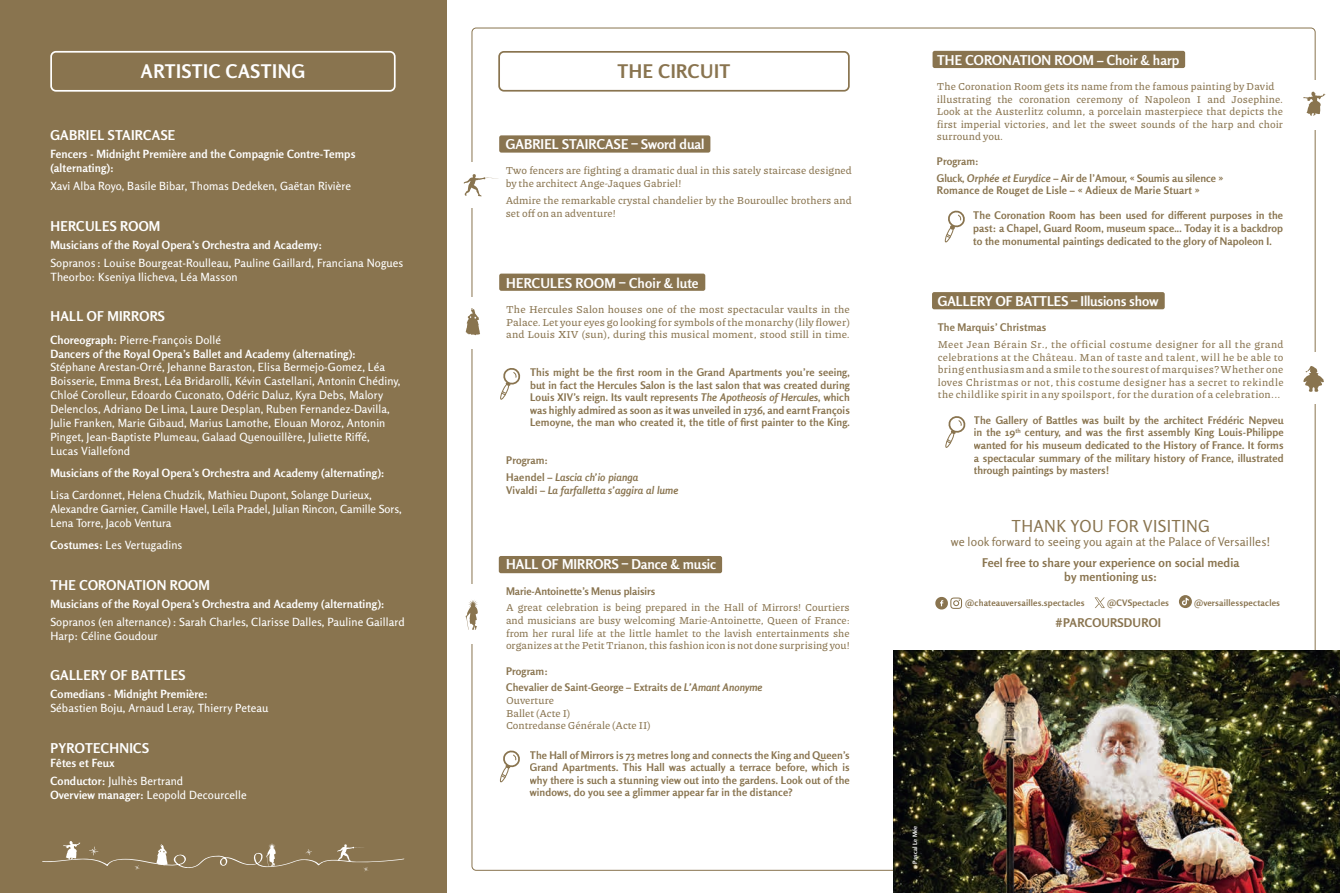
<style>
.page{position:relative;width:1340px;height:893px;background:#fff}
.page>*{position:absolute;margin:0;border:0;box-sizing:border-box;transform-origin:0 0}
.t1{font:700 18.75px "Rosario";letter-spacing:.03em;color:#fff}
.t2{font:700 18.75px "Rosario";letter-spacing:.03em;color:#89744f}
.t3{font:16.5px "Rosario";letter-spacing:.02em;color:#89744f}
.t4{font:700 13.5px "Rosario";letter-spacing:.01em;color:#fff}
.t5{font:700 13.5px "Rosario";letter-spacing:-.01em;color:#fff}
.t6{font:700 12px/14.4px "Rosario";letter-spacing:.01em;color:#89744f;text-align:center}
.t7{font:12px "Rosario";letter-spacing:.01em;color:#89744f}
.t8{font:500 11.25px/13.8px "Rosario";letter-spacing:.01em;color:#fff}
.t9{font:700 11.25px/13.8px "Rosario";letter-spacing:.01em;color:#fff}
.t10{font:500 10.5px/12.6px "Piazzolla";letter-spacing:.005em;color:#89744f}
.t11{font:700 10.5px/12.6px "Rosario";letter-spacing:.01em;color:#89744f;text-align:justify}
.t12{font:italic 700 10.5px/12.6px "Rosario";letter-spacing:.02em;color:#89744f}
.t13{font:700 8.85px "Rosario";letter-spacing:.02em;color:#89744f}
.t14{font:700 6px "Rosario";letter-spacing:.03em;color:#fff}
.s1{font-weight:500}
.s2{font-weight:700}
.s3{font-style:italic}
.s4{font-style:normal}
</style>
<div class="page">
<div style="left:0;top:0;width:446px;height:893px;background:#89744f"></div>
<div style="left:50px;top:51px;width:345px;height:41px;border:2px solid #fff;border-radius:5px"></div>
<div style="left:498px;top:51px;width:351px;height:41px;border:2px solid #89744f;border-radius:5px"></div>
<img style="left:893px;top:651px;width:446px;height:242px">
<svg style="left:42px;top:841px;width:363px;height:30px"></svg>
<div style="left:499px;top:135px;width:211px;height:18px;background:#89744f;border-radius:2px"></div>
<svg style="left:464px;top:174px;width:34px;height:22px"></svg>
<div style="left:499px;top:274px;width:206px;height:17px;background:#89744f;border-radius:2px"></div>
<svg style="left:500px;top:368px;width:21px;height:32px"></svg>
<svg style="left:466px;top:308px;width:14px;height:27px"></svg>
<div style="left:499px;top:556px;width:223px;height:17px;background:#89744f;border-radius:2px"></div>
<svg style="left:499px;top:750px;width:21px;height:33px"></svg>
<svg style="left:465px;top:600px;width:13px;height:30px"></svg>
<div style="left:932px;top:51px;width:253px;height:17px;background:#89744f;border-radius:2px"></div>
<svg style="left:944px;top:210px;width:21px;height:33px"></svg>
<div style="left:932px;top:292px;width:232px;height:17px;background:#89744f;border-radius:2px"></div>
<svg style="left:945px;top:416px;width:21px;height:32px"></svg>
<svg style="left:1303px;top:91px;width:22px;height:25px"></svg>
<svg style="left:1303px;top:366px;width:21px;height:26px"></svg>
<svg style="left:935px;top:597px;width:27px;height:12px"></svg>
<svg style="left:1178px;top:595px;width:13px;height:13px"></svg>
<svg style="left:1094px;top:597px;width:10px;height:11px"></svg>
<p class="t1" style="left:141px;top:57px;width:165px">ARTISTIC CASTING</p>
<p class="t2" style="left:617px;top:57px;width:114px">THE CIRCUIT</p>
<p class="t4" style="left:50px;top:125px;width:126px">GABRIEL STAIRCASE</p>
<p class="t9" style="left:50px;top:147px;width:306px">Fencers - Midnight Première and the Compagnie Contre-Temps (alternating):</p>
<p class="t8" style="left:50px;top:179px;width:302px">Xavi Alba Royo, Basile Bibar, Thomas Dedeken, Gaëtan Rivière</p>
<p class="t4" style="left:50px;top:215px;width:111px">HERCULES ROOM</p>
<p class="t9" style="left:50px;top:237px;width:273px">Musicians of the Royal Opera’s Orchestra and Academy:</p>
<p class="t8" style="left:50px;top:255px;width:354px">Sopranos : Louise Bourgeat-Roulleau, Pauline Gaillard, Franciana Nogues<br>Theorbo: Kseniya Ilicheva, Léa Masson</p>
<p class="t4" style="left:50px;top:306px;width:116px">HALL OF MIRRORS</p>
<p class="t9" style="left:50px;top:332px;width:307px">Choreograph: <span class="s1">Pierre-François Dollé<br></span>Dancers of the Royal Opera’s Ballet and Academy (alternating):</p>
<p class="t8" style="left:50px;top:360px;width:352px">Stéphane Arestan-Orré, Jehanne Baraston, Elisa Bermejo-Gomez, Léa Boisserie, Emma Brest, Léa Bridarolli, Kévin Castellani, Antonin Chédiny, Chloé Corolleur, Edoardo Cuconato, Odéric Daluz, Kyra Debs, Malory Delenclos, Adriano De Lima, Laure Desplan, Ruben Fernandez-Davilla, Julie Franken, Marie Gibaud, Marius Lamothe, Elouan Moroz, Antonin Pinget, Jean-Baptiste Plumeau, Galaad Quenouillère, Juliette Riffé,<br>Lucas Viallefond</p>
<p class="t9" style="left:50px;top:465px;width:336px">Musicians of the Royal Opera’s Orchestra and Academy (alternating):</p>
<p class="t8" style="left:50px;top:488px;width:353px">Lisa Cardonnet, Helena Chudzik, Mathieu Dupont, Solange Durieux,<br>Alexandre Garnier, Camille Havel, Leïla Pradel, Julian Rincon, Camille Sors,<br>Lena Torre, Jacob Ventura</p>
<p class="t8" style="left:50px;top:538px;width:134px"><span class="s2">Costumes:</span> Les Vertugadins</p>
<p class="t4" style="left:50px;top:574px;width:161px">THE CORONATION ROOM</p>
<p class="t9" style="left:50px;top:596px;width:336px">Musicians of the Royal Opera’s Orchestra and Academy (alternating):</p>
<p class="t8" style="left:50px;top:614px;width:356px">Sopranos (en alternance) : Sarah Charles, Clarisse Dalles, Pauline Gaillard<br>Harp: Céline Goudour</p>
<p class="t4" style="left:50px;top:665px;width:137px">GALLERY OF BATTLES</p>
<p class="t8" style="left:50px;top:687px;width:219px"><span class="s2">Comedians - Midnight Première:<br></span>Sébastien Boju, Arnaud Leray, Thierry Peteau</p>
<p class="t4" style="left:50px;top:737px;width:100px">PYROTECHNICS</p>
<p class="t9" style="left:50px;top:755px;width:65px">Fêtes et Feux</p>
<p class="t8" style="left:50px;top:773px;width:198px"><span class="s2">Conductor:</span> Julhès Bertrand<br><span class="s2">Overview manager:</span> Leopold Decourcelle</p>
<p class="t4" style="left:506px;top:134px;width:200px">GABRIEL STAIRCASE – Sword dual</p>
<p class="t10" style="left:505px;top:164px;width:348px">Two fencers are fighting a dramatic dual in this sately staircase designed by the architect Ange-Jaques Gabriel!</p>
<p class="t10" style="left:505px;top:194px;width:348px">Admire the remarkable crystal chandelier by the Bouroullec brothers and set off on an adventure!</p>
<p class="t4" style="left:506px;top:272px;width:194px">HERCULES ROOM – Choir &amp; lute</p>
<p class="t10" style="left:506px;top:303px;width:345px">The Hercules Salon houses one of the most spectacular vaults in the</p>
<p class="t10" style="left:506px;top:315px;width:345px">Palace. Let your eyes go looking for symbols of the monarchy (lily flower) and Louis XIV (sun), during this musical moment, stood still in time.</p>
<p class="t11" style="left:530px;top:365px;width:321px">This might be the first room in the Grand Apartments you’re seeing,</p>
<p class="t11" style="left:530px;top:378px;width:321px">but in fact the Hercules Salon is the last salon that was created during</p>
<p class="t11" style="left:530px;top:390px;width:321px">Louis XIV’s reign. Its vault represents <span class="s3">The Apotheosis of Hercules</span>, which</p>
<p class="t11" style="left:530px;top:403px;width:321px">was highly admired as soon as it was unveiled in 1736, and earnt François</p>
<p class="t11" style="left:530px;top:416px;width:321px">Lemoyne, the man who created it, the title of first painter to the King.</p>
<p class="t11" style="left:506px;top:453px;width:43px">Program:</p>
<p class="t12" style="left:506px;top:470px;width:173px"><span class="s4">Haendel –</span> Lascia ch’io pianga<br><span class="s4">Vivaldi –</span> La farfalletta s’aggira al lume</p>
<p class="t4" style="left:506px;top:554px;width:212px">HALL OF MIRRORS – Dance &amp; music</p>
<p class="t11" style="left:506px;top:584px;width:151px">Marie-Antoinette’s Menus plaisirs</p>
<p class="t10" style="left:506px;top:601px;width:345px;text-align:justify">A great celebration is being prepared in the Hall of Mirrors! Courtiers and musicians are busy welcoming Marie-Antoinette, Queen of France: from her rural life at the little hamlet to the lavish entertainments she organizes at the Petit Trianon, this fashion icon is not done surprising you!</p>
<p class="t11" style="left:506px;top:664px;width:43px">Program:</p>
<p class="t11" style="left:506px;top:681px;width:258px">Chevalier de Saint-George – Extraits de <span class="s3">L’Amant Anonyme</span></p>
<p class="t10" style="left:506px;top:694px;width:49px">Ouverture</p>
<p class="t10" style="left:506px;top:706px;width:66px">Ballet (Acte I)</p>
<p class="t10" style="left:506px;top:719px;width:146px">Contredanse Générale (Acte II)</p>
<p class="t11" style="left:530px;top:748px;width:321px">The Hall of Mirrors is 73 metres long and connects the King and Queen’s Grand Apartments. This Hall was actually a terrace before, which is why there is such a stunning view out into the gardens. Look out of the windows, do you see a glimmer appear far in the distance?</p>
<p class="t4" style="left:937px;top:49px;width:244px">THE CORONATION ROOM – Choir &amp; harp</p>
<p class="t10" style="left:936px;top:80px;width:339px">The Coronation Room gets its name from the famous painting by David</p>
<p class="t10" style="left:936px;top:93px;width:348px;text-align:justify">illustrating the coronation ceremony of Napoleon I and Josephine.<br>Look at the Austerlitz column, a porcelain masterpiece that depicts the first imperial victories, and let the sweet sounds of the harp and choir surround you.</p>
<p class="t11" style="left:936px;top:154px;width:43px">Program:</p>
<p class="t11" style="left:936px;top:171px;width:288px">Gluck, <span class="s3">Orphée et Eurydice</span> – Air de l’Amour, « Soumis au silence »</p>
<p class="t11" style="left:936px;top:183px;width:264px">Romance de Rouget de Lisle – « Adieux de Marie Stuart »</p>
<p class="t11" style="left:973px;top:209px;width:311px">The Coronation Room has been used for different purposes in the past: a Chapel, Guard Room, museum space... Today it is a backdrop to the monumental paintings dedicated to the glory of Napoleon I.</p>
<p class="t5" style="left:937px;top:290px;width:222px">GALLERY OF BATTLES – Illusions show</p>
<p class="t11" style="left:937px;top:320px;width:110px">The Marquis’ Christmas</p>
<p class="t10" style="left:937px;top:338px;width:347px;text-align:justify">Meet Jean Bérain Sr., the of ficial costume designer for all the grand celebrations at the Château. Man of taste and talent, will he be able to bring enthusiasm and a smile to the sourest of marquises? Whether one loves Christmas or not, this costume designer has a secret to rekindle the childlike spirit in any spoilsport, for the duration of a celebration...</p>
<p class="t11" style="left:973px;top:413px;width:311px">The Gallery of Battles was built by the architect Frédéric Nepveu in the 19<sup>th</sup> century, and was the first assembly King Louis-Philippe wanted for his museum dedicated to the History of France. It forms a spectacular summary of the military history of France, illustrated through paintings by masters!</p>
<p class="t3" style="left:1011px;top:513px;width:200px">THANK YOU FOR VISITING</p>
<p class="t7" style="left:950px;top:533px;width:321px">we look forward to seeing you again at the Palace of Versailles!</p>
<p class="t6" style="left:982px;top:555px;width:259px">Feel free to share your experience on social media by mentioning us:</p>
<p class="t6" style="left:1055px;top:615px;width:107px">#PARCOURSDUROI</p>
<p class="t13" style="left:965px;top:596px;width:121px">@chateauversailles.spectacles</p>
<p class="t13" style="left:1107px;top:596px;width:63px">@CVSpectacles</p>
<p class="t13" style="left:1193px;top:596px;width:88px">@versaillesspectacles</p>
<p class="t14" style="left:910px;top:869px;width:45px;rotate:-90deg">© Pascal Le Mée</p>
</div>
